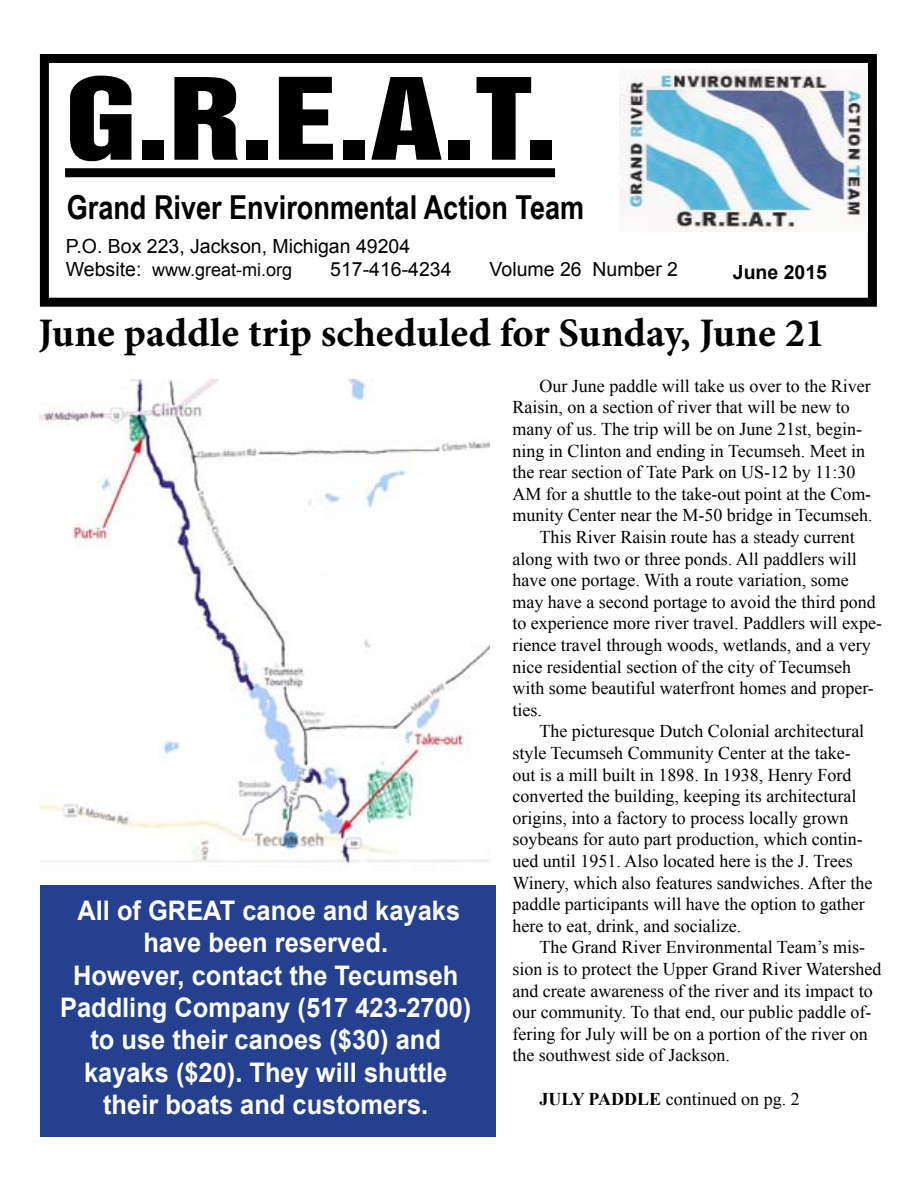
<style>
.page{position:relative;width:918px;height:1188px;background:#fff}
.page>*{position:absolute;margin:0;border:0;box-sizing:border-box;transform-origin:0 0}
.t1{font:103.5px "Switzerland Inserat Plain";color:#000;scale:1.25 1}
.t2{font:700 40.5px "Minion Pro";color:#000}
.t3{font:700 33px "Arial Narrow";color:#000}
.t4{font:700 27px/32.4px "Arial";color:#fff;text-align:center;scale:.94 1}
.t5{font:19.5px "Arial";color:#000}
.t6{font:700 19.5px "Arial";color:#000}
.t7{font:18px "Times New Roman";color:#000}
.t8{font:18px "Arial";color:#000}
.s1{font-size:19.5px}
.s2{font-weight:700}
</style>
<div class="page">
<div style="left:40px;top:54px;width:837px;height:253px;border:9px solid #000"></div>
<div style="left:65px;top:168px;width:490px;height:9px;background:#000"></div>
<img style="left:620px;top:69px;width:248px;height:163px">
<img style="left:40px;top:379px;width:450px;height:485px">
<div style="left:40px;top:886px;width:456px;height:251px;background:#25408f"></div>
<h1 class="t1" style="left:65px;top:57px;width:396px">G.R.E.A.T.</h1>
<h3 class="t3" style="left:67px;top:183px;width:519px">Grand River Environmental Action Team</h3>
<p class="t5" style="left:66px;top:233px;width:346px">P.O. Box 223, Jackson, Michigan 49204</p>
<p class="t8" style="left:66px;top:258px;width:228px"><span class="s1">Website:</span> www.great-mi.org</p>
<p class="t5" style="left:330px;top:257px;width:123px">517-416-4234</p>
<p class="t5" style="left:490px;top:257px;width:190px">Volume 26 Number 2</p>
<p class="t6" style="left:733px;top:259px;width:96px">June 2015</p>
<h2 class="t2" style="left:39px;top:305px;width:788px">June paddle trip scheduled for Sunday, June 21</h2>
<h3 class="t4" style="left:60px;top:895px;width:439px">All of GREAT canoe and kayaks have been reserved.<br>However, contact the Tecumseh<br>Paddling Company (517 423-2700) to use their canoes ($30) and kayaks ($20). They will shuttle their boats and customers.</h3>
<p class="t7" style="left:539px;top:374px;width:333px">Our June paddle will take us over to the River</p>
<p class="t7" style="left:512px;top:395px;width:339px">Raisin, on a section of river that will be new to</p>
<p class="t7" style="left:512px;top:417px;width:351px">many of us. The trip will be on June 21st, begin-</p>
<p class="t7" style="left:512px;top:439px;width:354px">ning in Clinton and ending in Tecumseh. Meet in</p>
<p class="t7" style="left:512px;top:460px;width:345px">the rear section of Tate Park on US-12 by 11:30</p>
<p class="t7" style="left:512px;top:482px;width:360px">AM for a shuttle to the take-out point at the Com-</p>
<p class="t7" style="left:512px;top:503px;width:362px">munity Center near the M-50 bridge in Tecumseh.</p>
<p class="t7" style="left:539px;top:525px;width:317px">This River Raisin route has a steady current</p>
<p class="t7" style="left:512px;top:547px;width:346px">along with two or three ponds. All paddlers will</p>
<p class="t7" style="left:512px;top:568px;width:338px">have one portage. With a route variation, some</p>
<p class="t7" style="left:512px;top:590px;width:365px">may have a second portage to avoid the third pond</p>
<p class="t7" style="left:512px;top:611px;width:371px">to experience more river travel. Paddlers will expe-</p>
<p class="t7" style="left:512px;top:633px;width:360px">rience travel through woods, wetlands, and a very</p>
<p class="t7" style="left:512px;top:655px;width:340px">nice residential section of the city of Tecumseh</p>
<p class="t7" style="left:512px;top:676px;width:363px">with some beautiful waterfront homes and proper-</p>
<p class="t7" style="left:512px;top:698px;width:31px">ties.</p>
<p class="t7" style="left:539px;top:719px;width:326px">The picturesque Dutch Colonial architectural</p>
<p class="t7" style="left:512px;top:741px;width:340px">style Tecumseh Community Center at the take-</p>
<p class="t7" style="left:512px;top:763px;width:341px">out is a mill built in 1898. In 1938, Henry Ford</p>
<p class="t7" style="left:512px;top:784px;width:345px">converted the building, keeping its architectural</p>
<p class="t7" style="left:512px;top:806px;width:337px">origins, into a factory to process locally grown</p>
<p class="t7" style="left:512px;top:827px;width:352px">soybeans for auto part production, which contin-</p>
<p class="t7" style="left:512px;top:849px;width:342px">ued until 1951. Also located here is the J. Trees</p>
<p class="t7" style="left:512px;top:871px;width:362px">Winery, which also features sandwiches. After the</p>
<p class="t7" style="left:512px;top:892px;width:354px">paddle participants will have the option to gather</p>
<p class="t7" style="left:512px;top:914px;width:230px">here to eat, drink, and socialize.</p>
<p class="t7" style="left:539px;top:935px;width:327px">The Grand River Environmental Team’s mis-</p>
<p class="t7" style="left:512px;top:957px;width:371px">sion is to protect the Upper Grand River Watershed</p>
<p class="t7" style="left:512px;top:979px;width:362px">and create awareness of the river and its impact to</p>
<p class="t7" style="left:512px;top:1000px;width:361px">our community. To that end, our public paddle of-</p>
<p class="t7" style="left:512px;top:1022px;width:357px">fering for July will be on a portion of the river on</p>
<p class="t7" style="left:512px;top:1043px;width:219px">the southwest side of Jackson.</p>
<p class="t7" style="left:539px;top:1087px;width:262px"><span class="s2">JULY PADDLE</span> continued on pg. 2</p>
</div>
